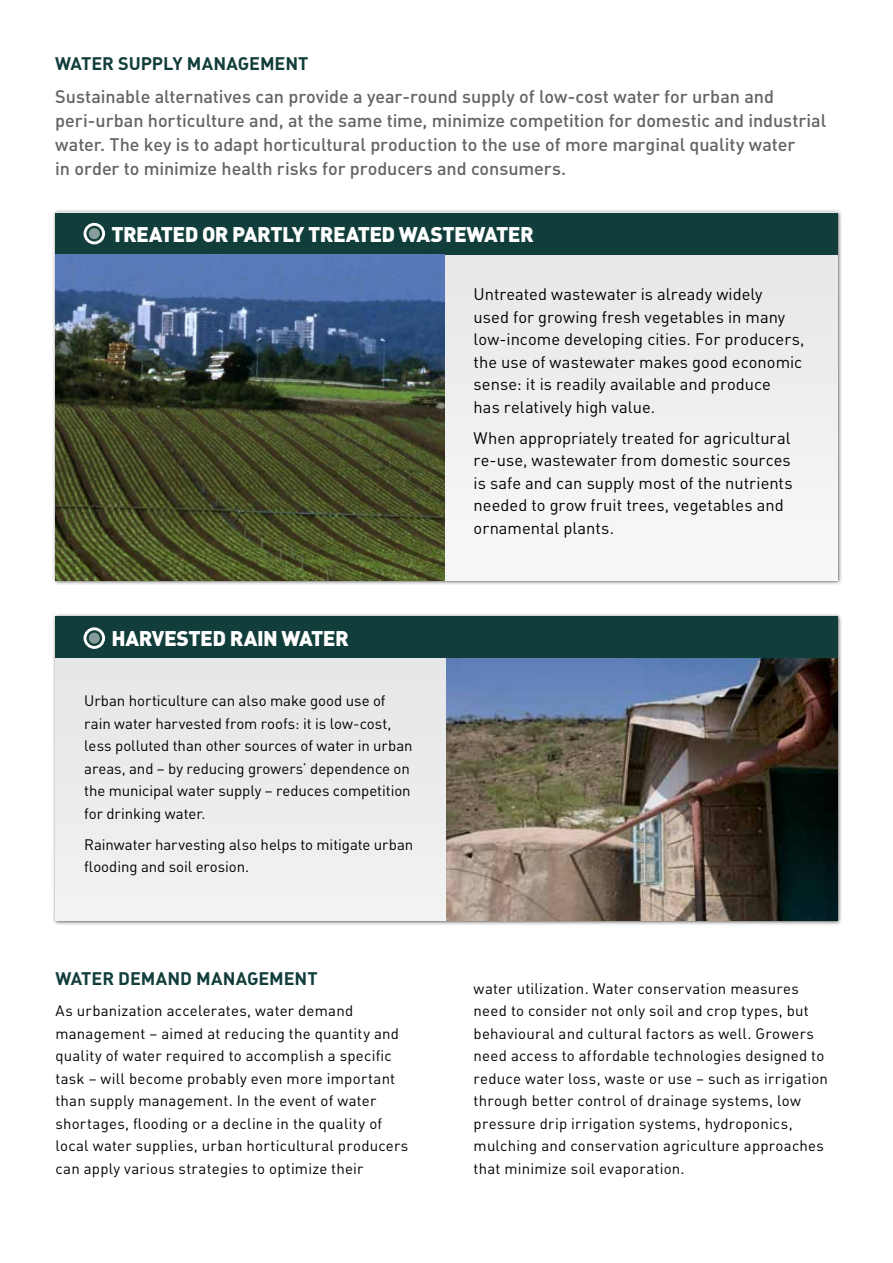
<style>
.page{position:relative;width:893px;height:1263px;background:#fff}
.page>*{position:absolute;margin:0;border:0;box-sizing:border-box;transform-origin:0 0}
.t1{font:900 21px "DIN";letter-spacing:-.025em;color:#fff}
.t2{font:500 18px/24px "DIN";letter-spacing:-.005em;color:#636466}
.t3{font:18px "DIN Bold Alternate";letter-spacing:-.005em;color:#113d3b}
.t4{font:16.5px/22.5px "DIN";color:#000}
.t5{font:15px/22.5px "DIN Regular Alternate";letter-spacing:.015em;color:#000}
.t6{font:15px/22.5px "DIN";letter-spacing:-.005em;color:#000}
</style>
<div class="page">
<div style="left:52px;top:209px;width:791px;height:376px;background:#000;opacity:.65"></div>
<div style="left:55px;top:213px;width:783px;height:367px;background:#efeff0"></div>
<div style="left:52px;top:613px;width:791px;height:312px;background:#000;opacity:.65"></div>
<div style="left:55px;top:616px;width:783px;height:305px;background:#ebecec"></div>
<img style="left:446px;top:658px;width:391px;height:263px">
<div style="left:55px;top:616px;width:783px;height:42px;background:#113d3b"></div>
<div style="left:55px;top:213px;width:783px;height:41px;background:#113d3b"></div>
<div style="left:84px;top:223px;width:21px;height:21px;border:3px solid #fff;border-radius:50%"></div>
<div style="left:89px;top:228px;width:11px;height:11px;background:#879d9c;border-radius:50%"></div>
<div style="left:84px;top:627px;width:21px;height:22px;border:3px solid #fff;border-radius:50%"></div>
<div style="left:89px;top:633px;width:11px;height:11px;background:#879d9c;border-radius:50%"></div>
<img style="left:55px;top:254px;width:389px;height:326px">
<p class="t3" style="left:55px;top:52px;width:255px">WATER SUPPLY MANAGEMENT</p>
<p class="t2" style="left:55px;top:84px;width:772px">Sustainable alternatives can provide a year-round supply of low-cost water for urban and peri-urban horticulture and, at the same time, minimize competition for domestic and industrial water. The key is to adapt horticultural production to the use of more marginal quality water<br>in order to minimize health risks for producers and consumers.</p>
<h1 class="t1" style="left:111px;top:221px;width:424px">TREATED OR PARTLY TREATED WASTEWATER</h1>
<h1 class="t1" style="left:111px;top:624px;width:239px">HARVESTED RAIN WATER</h1>
<p class="t6" style="left:84px;top:689px;width:330px">Urban horticulture can also make good use of rain water harvested from roofs: it is low-cost, less polluted than other sources of water in urban areas, and – by reducing growers’ dependence on the municipal water supply – reduces competition for drinking water.</p>
<p class="t6" style="left:84px;top:833px;width:331px">Rainwater harvesting also helps to mitigate urban flooding and soil erosion.</p>
<p class="t3" style="left:55px;top:967px;width:264px">WATER DEMAND MANAGEMENT</p>
<p class="t5" style="left:55px;top:999px;width:354px">As urbanization accelerates, water demand management – aimed at reducing the quantity and quality of water required to accomplish a specific task – will become probably even more important than supply management. In the event of water shortages, flooding or a decline in the quality of local water supplies, urban horticultural producers can apply various strategies to optimize their</p>
<p class="t4" style="left:474px;top:283px;width:332px">Untreated wastewater is already widely<br>used for growing fresh vegetables in many low-income developing cities. For producers, the use of wastewater makes good economic sense: it is readily available and produce<br>has relatively high value.</p>
<p class="t4" style="left:474px;top:426px;width:320px">When appropriately treated for agricultural re-use, wastewater from domestic sources is safe and can supply most of the nutrients needed to grow fruit trees, vegetables and ornamental plants.</p>
<p class="t5" style="left:474px;top:977px;width:356px">water utilization. Water conservation measures need to consider not only soil and crop types, but behavioural and cultural factors as well. Growers need access to affordable technologies designed to reduce water loss, waste or use – such as irrigation through better control of drainage systems, low pressure drip irrigation systems, hydroponics, mulching and conservation agriculture approaches that minimize soil evaporation.</p>
</div>
